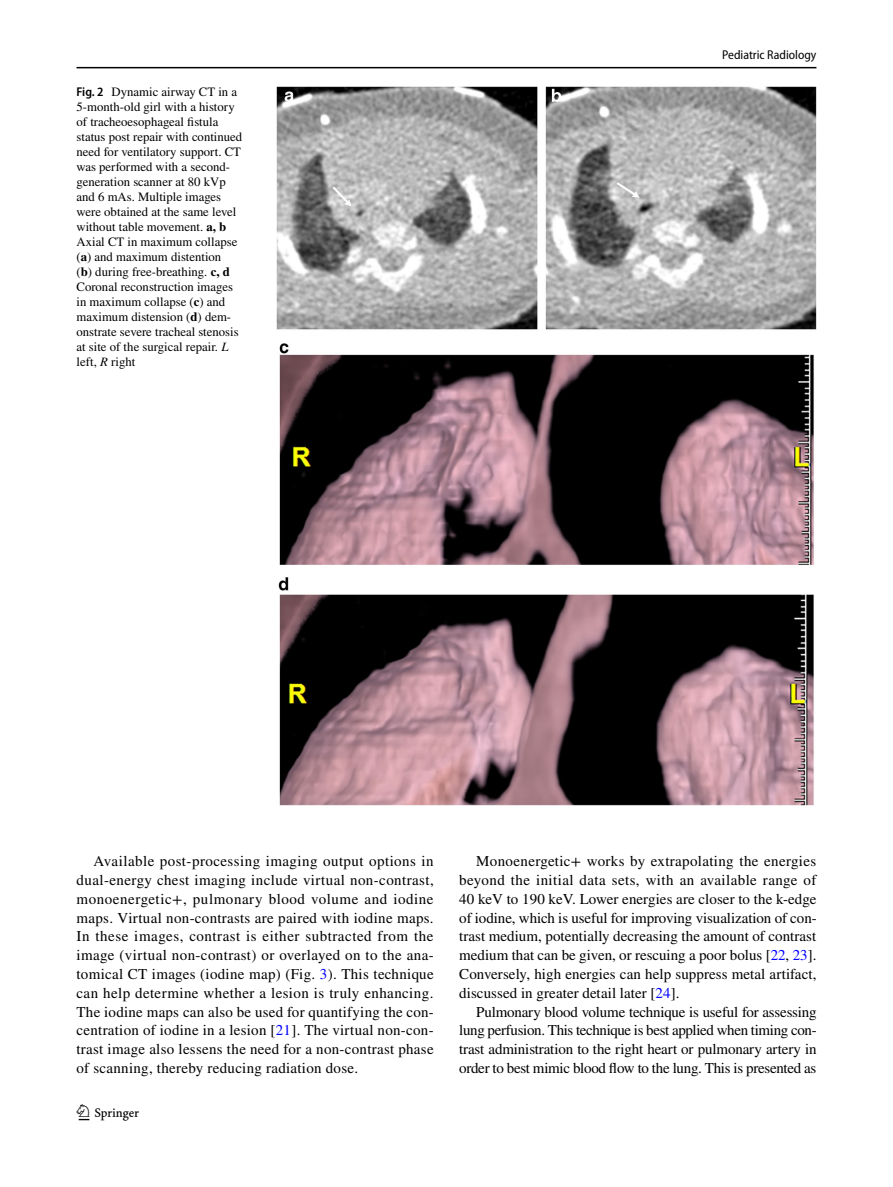
<style>
.page{position:relative;width:893px;height:1187px;background:#fff}
.page>*{position:absolute;margin:0;border:0;box-sizing:border-box;transform-origin:0 0}
.t1{font:22.5px "Springnew Regular 2";color:#000}
.t2{font:15px/18.8px "STIX";letter-spacing:.005em;color:#000;text-align:justify}
.t3{font:12.75px/15px "STIX";color:#000}
.t4{font:semi-condensed 12.75px "Myriad Pro";color:#000}
.s1{font-family:"Myriad Pro";font-weight:600;font-stretch:semi-condensed}
.s2{font-weight:700}
.s3{font-style:italic}
.s4{color:#00f}
</style>
<div class="page">
<hr style="left:77px;top:67px;width:739px;height:1px;background:#000">
<img style="left:276px;top:87px;width:540px;height:718px">
<p class="t3" style="left:77px;top:85px;width:167px"><span class="s1">Fig. 2</span> Dynamic airway CT in a<br>5-month-old girl with a history of tracheoesophageal fistula status post repair with continued need for ventilatory support. CT was performed with a second&shy;generation scanner at 80 kVp and 6 mAs. Multiple images were obtained at the same level without table movement. <span class="s2">a, b<br></span>Axial CT in maximum collapse (<span class="s2">a</span>) and maximum distention<br>(<span class="s2">b</span>) during free-breathing. <span class="s2">c, d<br></span>Coronal reconstruction images in maximum collapse (<span class="s2">c</span>) and maximum distension (<span class="s2">d</span>) dem&shy;onstrate severe tracheal stenosis at site of the surgical repair. <span class="s3">L </span>left, <span class="s3">R</span> right</p>
<p class="t4" style="left:722px;top:48px;width:96px">Pediatric Radiology</p>
<p class="t2" style="left:77px;top:853px;width:359px;text-indent:17px">Available post-processing imaging output options in dual-energy chest imaging include virtual non-contrast, monoenergetic+, pulmonary blood volume and iodine maps. Virtual non-contrasts are paired with iodine maps.<br>In these images, contrast is either subtracted from the image (virtual non-contrast) or overlayed on to the ana&shy;tomical CT images (iodine map) (Fig. <span class="s4">3</span>). This technique can help determine whether a lesion is truly enhancing.<br>The iodine maps can also be used for quantifying the con&shy;centration of iodine in a lesion [<span class="s4">21</span>]. The virtual non-con&shy;trast image also lessens the need for a non-contrast phase of scanning, thereby reducing radiation dose.</p>
<p class="t2" style="left:459px;top:853px;width:359px;text-indent:17px">Monoenergetic+ works by extrapolating the energies beyond the initial data sets, with an available range of 40 keV to 190 keV. Lower energies are closer to the k-edge of iodine, which is useful for improving visualization of con&shy;trast medium, potentially decreasing the amount of contrast medium that can be given, or rescuing a poor bolus [<span class="s4">22</span>, <span class="s4">23</span>].<br>Conversely, high energies can help suppress metal artifact, discussed in greater detail later [<span class="s4">24</span>].</p>
<p class="t2" style="left:459px;top:1003px;width:359px;text-indent:17px">Pulmonary blood volume technique is useful for assessing lung perfusion. This technique is best applied when timing con&shy;trast administration to the right heart or pulmonary artery in order to best mimic blood flow to the lung. This is presented as</p>
<h1 class="t1" style="left:79px;top:1104px;width:62px">1 3</h1>
</div>
